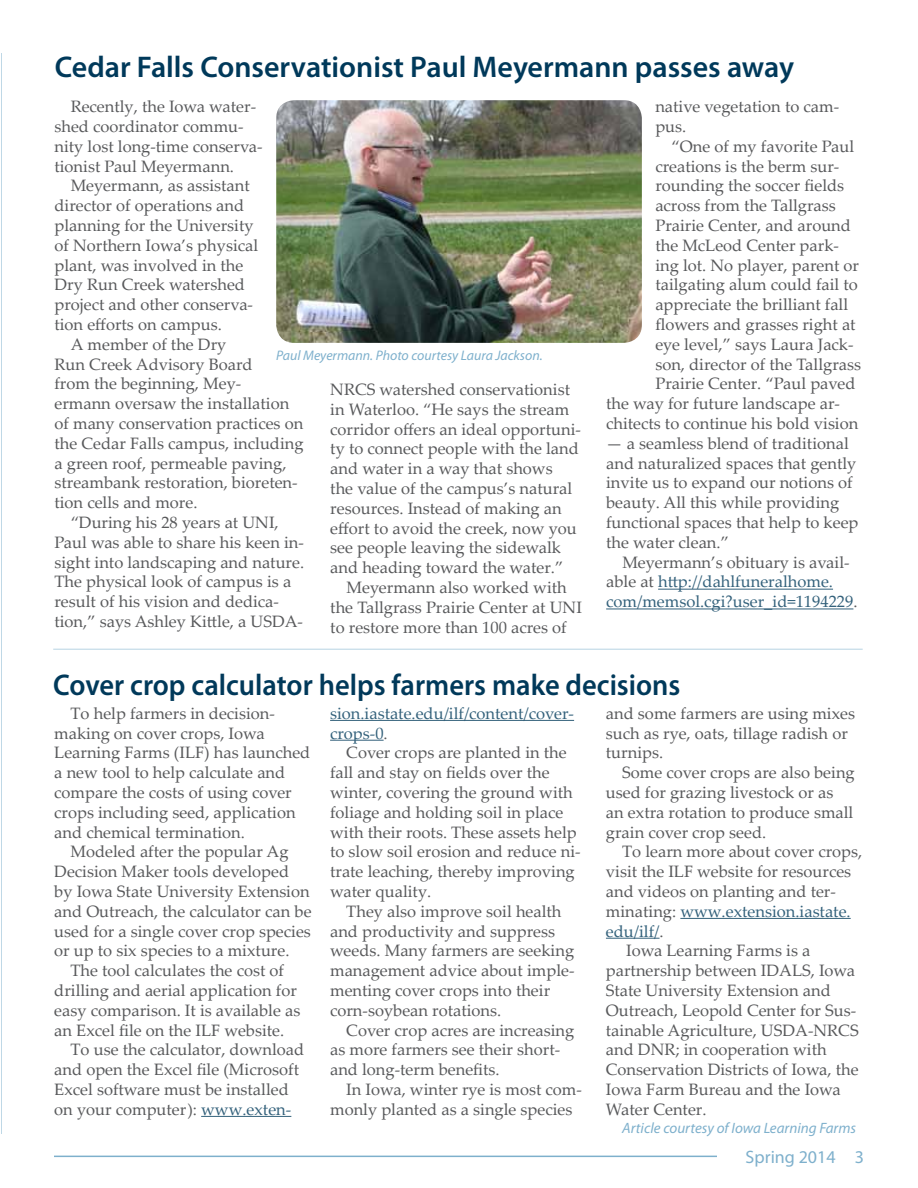
<style>
.page{position:relative;width:918px;height:1188px;background:#fff}
.page>*{position:absolute;margin:0;border:0;box-sizing:border-box;transform-origin:0 0}
.t1{font:600 30px "Myriad Pro";color:#00395a}
.t2{font:600 30px "Myriad Pro";color:#00395a;scale:.95 1}
.t3{font:18px "Myriad Pro";color:#7eb0cc}
.t4{font:16.5px/19.8px "Palatino Linotype";color:#58595b}
.t5{font:16.5px/19.8px "Palatino Linotype";color:#33617b}
.t6{font:italic 15px "Myriad Pro";color:#7eb0cc}
.t7{font:italic 13.8px "Myriad Pro";color:#7eb0cc}
.s1{color:#58595b}
.s2{color:#33617b}
</style>
<div class="page">
<hr style="left:54px;top:1156px;width:663px;height:1px;background:#7eb0cc">
<hr style="left:1px;top:53px;width:1px;height:1081px;background:#bfd8e6">
<hr style="left:658px;top:589px;width:175px;height:1px;background:#33617b">
<hr style="left:606px;top:608px;width:247px;height:1px;background:#33617b">
<hr style="left:201px;top:1116px;width:90px;height:1px;background:#33617b">
<hr style="left:330px;top:720px;width:244px;height:1px;background:#33617b">
<hr style="left:330px;top:740px;width:54px;height:1px;background:#33617b">
<hr style="left:680px;top:918px;width:171px;height:1px;background:#33617b">
<hr style="left:606px;top:938px;width:54px;height:1px;background:#33617b">
<hr style="left:53px;top:649px;width:810px;height:1px;background:#bfd8e6">
<img style="left:276px;top:100px;width:366px;height:243px">
<h1 class="t1" style="left:55px;top:48px;width:741px">Cedar Falls Conservationist Paul Meyermann passes away</h1>
<p class="t4" style="left:54px;top:96px;width:210px;text-indent:16px">Recently, the Iowa water&shy;shed coordinator commu&shy;nity lost long-time conserva&shy;tionist Paul Meyermann.</p>
<p class="t4" style="left:71px;top:175px;width:181px">Meyermann, as assistant</p>
<p class="t4" style="left:54px;top:195px;width:191px">director of operations and</p>
<p class="t4" style="left:54px;top:215px;width:201px">planning for the University</p>
<p class="t4" style="left:54px;top:235px;width:205px">of Northern Iowa’s physical</p>
<p class="t4" style="left:54px;top:255px;width:190px">plant, was involved in the</p>
<p class="t4" style="left:54px;top:274px;width:192px">Dry Run Creek watershed</p>
<p class="t4" style="left:54px;top:294px;width:200px">project and other conserva-</p>
<p class="t4" style="left:54px;top:314px;width:169px">tion efforts on campus.</p>
<p class="t4" style="left:71px;top:334px;width:157px">A member of the Dry</p>
<p class="t4" style="left:54px;top:354px;width:200px">Run Creek Advisory Board</p>
<p class="t4" style="left:54px;top:373px;width:188px">from the beginning, Mey-</p>
<p class="t4" style="left:54px;top:393px;width:236px">ermann oversaw the installation</p>
<p class="t4" style="left:54px;top:413px;width:250px">of many conservation practices on</p>
<p class="t4" style="left:54px;top:433px;width:251px">the Cedar Falls campus, including</p>
<p class="t4" style="left:54px;top:453px;width:234px">a green roof, permeable paving,</p>
<p class="t4" style="left:54px;top:472px;width:245px">streambank restoration, bioreten-</p>
<p class="t4" style="left:54px;top:492px;width:145px">tion cells and more.</p>
<p class="t4" style="left:71px;top:512px;width:210px">“During his 28 years at UNI,</p>
<p class="t4" style="left:54px;top:532px;width:251px">Paul was able to share his keen in-</p>
<p class="t4" style="left:54px;top:552px;width:251px">sight into landscaping and nature.</p>
<p class="t4" style="left:54px;top:571px;width:238px">The physical look of campus is a</p>
<p class="t4" style="left:54px;top:591px;width:226px">result of his vision and dedica-</p>
<p class="t4" style="left:54px;top:611px;width:250px">tion,” says Ashley Kittle, a USDA-</p>
<p class="t7" style="left:276px;top:347px;width:268px">Paul Meyermann. Photo courtesy Laura Jackson.</p>
<p class="t4" style="left:330px;top:379px;width:252px">NRCS watershed conservationist in Waterloo. “He says the stream corridor offers an ideal opportuni&shy;ty to connect people with the land and water in a way that shows<br>the value of the campus’s natural resources. Instead of making an effort to avoid the creek, now you see people leaving the sidewalk and heading toward the water.”</p>
<p class="t4" style="left:330px;top:577px;width:253px;text-indent:16px">Meyermann also worked with the Tallgrass Prairie Center at UNI to restore more than 100 acres of</p>
<p class="t4" style="left:655px;top:96px;width:185px">native vegetation to cam&shy;pus.</p>
<p class="t4" style="left:672px;top:136px;width:184px">“One of my favorite Paul</p>
<p class="t4" style="left:655px;top:156px;width:186px">creations is the berm sur-</p>
<p class="t4" style="left:655px;top:175px;width:190px">rounding the soccer fields</p>
<p class="t4" style="left:655px;top:195px;width:182px">across from the Tallgrass</p>
<p class="t4" style="left:655px;top:215px;width:197px">Prairie Center, and around</p>
<p class="t4" style="left:655px;top:235px;width:185px">the McLeod Center park-</p>
<p class="t4" style="left:655px;top:255px;width:205px">ing lot. No player, parent or</p>
<p class="t4" style="left:655px;top:274px;width:204px">tailgating alum could fail to</p>
<p class="t4" style="left:655px;top:294px;width:194px">appreciate the brilliant fall</p>
<p class="t4" style="left:655px;top:314px;width:202px">flowers and grasses right at</p>
<p class="t4" style="left:655px;top:334px;width:200px">eye level,” says Laura Jack-</p>
<p class="t4" style="left:655px;top:354px;width:207px">son, director of the Tallgrass</p>
<p class="t4" style="left:655px;top:373px;width:202px">Prairie Center. “Paul paved</p>
<p class="t4" style="left:606px;top:393px;width:235px">the way for future landscape ar-</p>
<p class="t4" style="left:606px;top:413px;width:254px">chitects to continue his bold vision</p>
<p class="t4" style="left:606px;top:433px;width:254px">— a seamless blend of traditional and naturalized spaces that gently invite us to expand our notions of beauty. All this while providing functional spaces that help to keep the water clean.”</p>
<p class="t5" style="left:606px;top:552px;width:253px;text-indent:16px"><span class="s1">Meyermann’s obituary is avail&shy;able at</span> http://dahlfuneralhome. com/memsol.cgi?user_id=1194229<span class="s1">.</span></p>
<h1 class="t2" style="left:53px;top:666px;width:662px">Cover crop calculator helps farmers make decisions</h1>
<p class="t4" style="left:54px;top:703px;width:258px;text-indent:16px">To help farmers in decision&shy;making on cover crops, Iowa<br>Learning Farms (ILF) has launched a new tool to help calculate and compare the costs of using cover crops including seed, application and chemical termination.</p>
<p class="t4" style="left:70px;top:841px;width:220px">Modeled after the popular Ag</p>
<p class="t4" style="left:54px;top:861px;width:236px">Decision Maker tools developed</p>
<p class="t4" style="left:54px;top:881px;width:257px">by Iowa State University Extension</p>
<p class="t4" style="left:54px;top:901px;width:259px">and Outreach, the calculator can be</p>
<p class="t4" style="left:54px;top:920px;width:258px">used for a single cover crop species</p>
<p class="t4" style="left:54px;top:940px;width:237px">or up to six species to a mixture.</p>
<p class="t4" style="left:70px;top:960px;width:215px">The tool calculates the cost of</p>
<p class="t4" style="left:54px;top:980px;width:244px">drilling and aerial application for</p>
<p class="t4" style="left:54px;top:1000px;width:248px">easy comparison. It is available as</p>
<p class="t4" style="left:54px;top:1019px;width:231px">an Excel file on the ILF website.</p>
<p class="t4" style="left:70px;top:1039px;width:235px">To use the calculator, download</p>
<p class="t4" style="left:54px;top:1059px;width:246px">and open the Excel file (Microsoft</p>
<p class="t4" style="left:54px;top:1079px;width:236px">Excel software must be installed</p>
<p class="t4" style="left:54px;top:1099px;width:239px">on your computer): <span class="s2">www.exten-</span></p>
<p class="t5" style="left:330px;top:703px;width:246px">sion.iastate.edu/ilf/content/cover&shy;crops-0<span class="s1">.</span></p>
<p class="t4" style="left:330px;top:742px;width:252px;text-indent:16px">Cover crops are planted in the fall and stay on fields over the winter, covering the ground with foliage and holding soil in place with their roots. These assets help to slow soil erosion and reduce ni&shy;trate leaching, thereby improving water quality.</p>
<p class="t4" style="left:330px;top:901px;width:246px;text-indent:16px">They also improve soil health and productivity and suppress weeds. Many farmers are seeking management advice about imple&shy;menting cover crops into their corn-soybean rotations.</p>
<p class="t4" style="left:330px;top:1019px;width:246px;text-indent:16px">Cover crop acres are increasing as more farmers see their short&shy;and long-term benefits.</p>
<p class="t4" style="left:330px;top:1079px;width:253px;text-indent:16px">In Iowa, winter rye is most com&shy;monly planted as a single species</p>
<p class="t4" style="left:606px;top:703px;width:251px">and some farmers are using mixes such as rye, oats, tillage radish or turnips.</p>
<p class="t4" style="left:606px;top:762px;width:250px;text-indent:16px">Some cover crops are also being used for grazing livestock or as an extra rotation to produce small grain cover crop seed.</p>
<p class="t4" style="left:622px;top:841px;width:242px">To learn more about cover crops,</p>
<p class="t4" style="left:606px;top:861px;width:247px">visit the ILF website for resources</p>
<p class="t4" style="left:606px;top:881px;width:232px">and videos on planting and ter-</p>
<p class="t5" style="left:606px;top:901px;width:246px"><span class="s1">minating:</span> www.extension.iastate.</p>
<p class="t5" style="left:606px;top:920px;width:59px">edu/ilf/<span class="s1">.</span></p>
<p class="t4" style="left:626px;top:940px;width:186px">Iowa Learning Farms is a</p>
<p class="t4" style="left:606px;top:960px;width:251px">partnership between IDALS, Iowa</p>
<p class="t4" style="left:606px;top:980px;width:226px">State University Extension and</p>
<p class="t4" style="left:606px;top:1000px;width:252px">Outreach, Leopold Center for Sus-</p>
<p class="t4" style="left:606px;top:1019px;width:254px">tainable Agriculture, USDA-NRCS</p>
<p class="t4" style="left:606px;top:1039px;width:222px">and DNR; in cooperation with</p>
<p class="t4" style="left:606px;top:1059px;width:254px">Conservation Districts of Iowa, the</p>
<p class="t4" style="left:606px;top:1079px;width:236px">Iowa Farm Bureau and the Iowa</p>
<p class="t4" style="left:606px;top:1099px;width:102px">Water Center.</p>
<p class="t6" style="left:622px;top:1118px;width:235px">Article courtesy of Iowa Learning Farms</p>
<p class="t3" style="left:746px;top:1146px;width:120px">Spring 2014 3</p>
</div>
